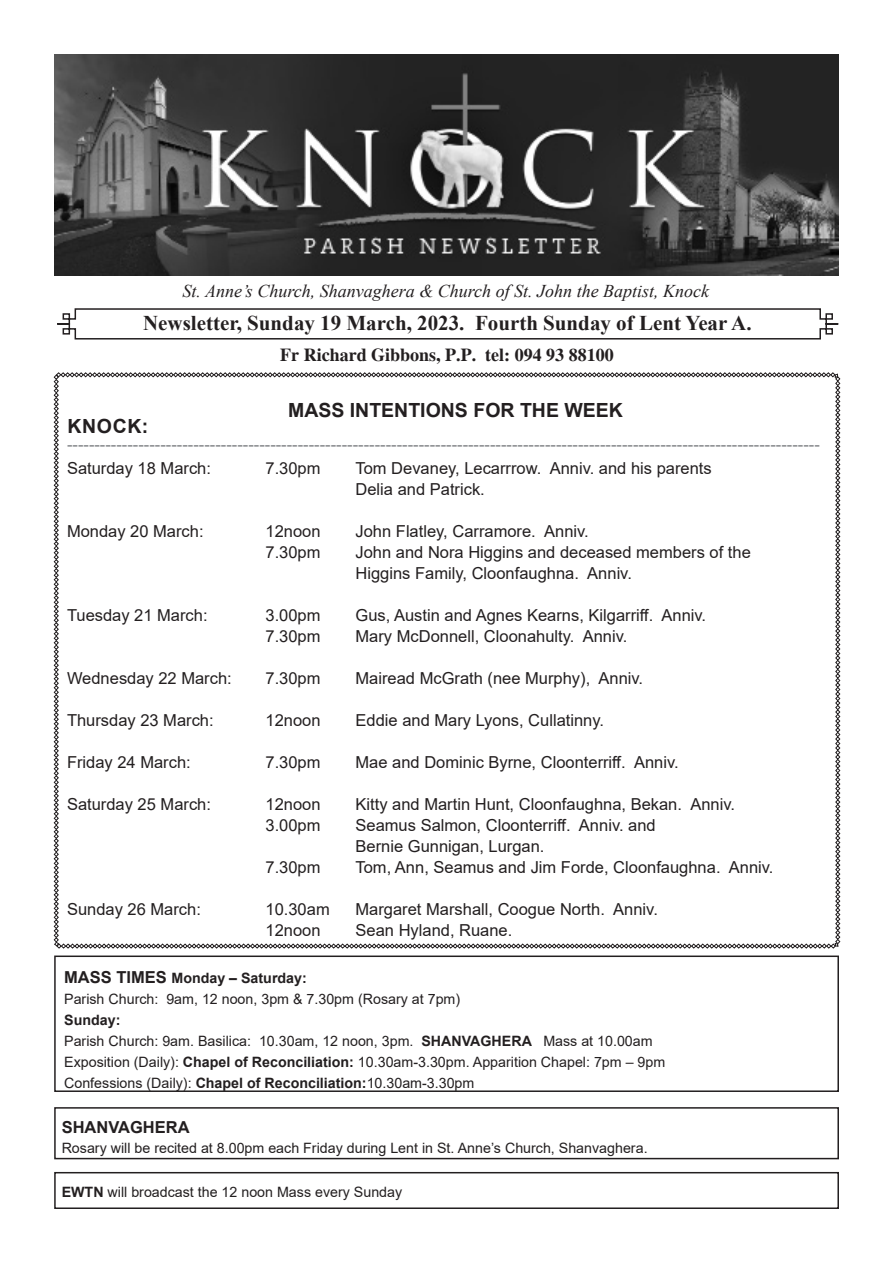
<style>
.page{position:relative;width:893px;height:1263px;background:#fff}
.page>*{position:absolute;margin:0;border:0;box-sizing:border-box;transform-origin:0 0}
.t1{font:700 21px "Times New Roman";color:#231f20}
.t2{font:700 19.5px "Arial";color:#231f20}
.t3{font:italic 18px "Times New Roman";color:#231f20}
.t4{font:700 18px "Times";color:#231f20}
.t5{font:16.5px/21px "Arial";color:#231f20}
.t6{font:16.5px "Arial";color:#8a8c8f}
.t7{font:700 16.5px "Arial";color:#231f20}
.t8{font:14.25px/21px "Arial";color:#231f20}
.s1{font-weight:700;font-size:16.5px}
.s2{font-weight:700}
</style>
<div class="page">
<svg style="left:54px;top:372px;width:786px;height:576px"></svg>
<svg style="left:57px;top:308px;width:782px;height:32px"></svg>
<img style="left:54px;top:54px;width:785px;height:221px">
<div style="left:54px;top:955px;width:785px;height:137px;border:2px solid #231f20"></div>
<div style="left:54px;top:1107px;width:785px;height:52px;border:2px solid #231f20"></div>
<div style="left:54px;top:1172px;width:785px;height:37px;border:2px solid #231f20"></div>
<p class="t3" style="left:183px;top:278px;width:528px">St. Anne’s Church, Shanvaghera &amp; Church of St. John the Baptist, Knock</p>
<p class="t1" style="left:143px;top:308px;width:610px">Newsletter, Sunday 19 March, 2023. Fourth Sunday of Lent Year A.</p>
<p class="t4" style="left:280px;top:344px;width:335px">Fr Richard Gibbons, P.P. tel: 094 93 88100</p>
<p class="t2" style="left:288px;top:396px;width:336px">MASS INTENTIONS FOR THE WEEK</p>
<p class="t2" style="left:67px;top:412px;width:83px">KNOCK:</p>
<p class="t6" style="left:67px;top:433px;width:754px">-----------------------------------------------------------------------------------------------------------------------------------------</p>
<p class="t5" style="left:67px;top:458px;width:145px">Saturday 18 March:</p>
<p class="t5" style="left:266px;top:458px;width:57px">7.30pm</p>
<p class="t5" style="left:356px;top:458px;width:358px">Tom Devaney, Lecarrrow. Anniv. and his parents<br>Delia and Patrick.</p>
<p class="t5" style="left:67px;top:521px;width:138px">Monday 20 March:</p>
<p class="t5" style="left:266px;top:521px;width:57px">12noon</p>
<p class="t5" style="left:356px;top:521px;width:235px">John Flatley, Carramore. Anniv.</p>
<p class="t5" style="left:266px;top:542px;width:57px">7.30pm</p>
<p class="t5" style="left:356px;top:542px;width:397px">John and Nora Higgins and deceased members of the<br>Higgins Family, Cloonfaughna. Anniv.</p>
<p class="t5" style="left:67px;top:605px;width:142px">Tuesday 21 March:</p>
<p class="t5" style="left:266px;top:605px;width:57px">3.00pm</p>
<p class="t5" style="left:356px;top:605px;width:352px">Gus, Austin and Agnes Kearns, Kilgarriff. Anniv.</p>
<p class="t5" style="left:266px;top:626px;width:57px">7.30pm</p>
<p class="t5" style="left:356px;top:626px;width:273px">Mary McDonnell, Cloonahulty. Anniv.</p>
<p class="t5" style="left:67px;top:668px;width:166px">Wednesday 22 March:</p>
<p class="t5" style="left:266px;top:668px;width:57px">7.30pm</p>
<p class="t5" style="left:356px;top:668px;width:289px">Mairead McGrath (nee Murphy), Anniv.</p>
<p class="t5" style="left:67px;top:710px;width:148px">Thursday 23 March:</p>
<p class="t5" style="left:266px;top:710px;width:57px">12noon</p>
<p class="t5" style="left:356px;top:710px;width:250px">Eddie and Mary Lyons, Cullatinny.</p>
<p class="t5" style="left:67px;top:752px;width:125px">Friday 24 March:</p>
<p class="t5" style="left:266px;top:752px;width:57px">7.30pm</p>
<p class="t5" style="left:356px;top:752px;width:325px">Mae and Dominic Byrne, Cloonterriff. Anniv.</p>
<p class="t5" style="left:67px;top:794px;width:145px">Saturday 25 March:</p>
<p class="t5" style="left:266px;top:794px;width:57px">12noon</p>
<p class="t5" style="left:356px;top:794px;width:381px">Kitty and Martin Hunt, Cloonfaughna, Bekan. Anniv.</p>
<p class="t5" style="left:266px;top:815px;width:57px">3.00pm</p>
<p class="t5" style="left:356px;top:815px;width:302px">Seamus Salmon, Cloonterriff. Anniv. and<br>Bernie Gunnigan, Lurgan.</p>
<p class="t5" style="left:266px;top:857px;width:57px">7.30pm</p>
<p class="t5" style="left:356px;top:857px;width:419px">Tom, Ann, Seamus and Jim Forde, Cloonfaughna. Anniv.</p>
<p class="t5" style="left:67px;top:899px;width:135px">Sunday 26 March:</p>
<p class="t5" style="left:266px;top:899px;width:66px">10.30am</p>
<p class="t5" style="left:356px;top:899px;width:304px">Margaret Marshall, Coogue North. Anniv.</p>
<p class="t5" style="left:266px;top:920px;width:57px">12noon</p>
<p class="t5" style="left:356px;top:920px;width:158px">Sean Hyland, Ruane.</p>
<p class="t8" style="left:64px;top:967px;width:397px"><span class="s1">MASS TIMES</span> <span class="s2">Monday – Saturday:<br></span>Parish Church: 9am, 12 noon, 3pm &amp; 7.30pm (Rosary at 7pm)</p>
<p class="t8" style="left:64px;top:1009px;width:603px"><span class="s2">Sunday:<br></span>Parish Church: 9am. Basilica: 10.30am, 12 noon, 3pm. <span class="s2">SHANVAGHERA</span> Mass at 10.00am Exposition (Daily): <span class="s2">Chapel of Reconciliation:</span> 10.30am-3.30pm. Apparition Chapel: 7pm – 9pm Confessions (Daily): <span class="s2">Chapel of Reconciliation:</span>10.30am-3.30pm</p>
<p class="t7" style="left:62px;top:1115px;width:130px">SHANVAGHERA</p>
<p class="t8" style="left:62px;top:1137px;width:587px">Rosary will be recited at 8.00pm each Friday during Lent in St. Anne’s Church, Shanvaghera.</p>
<p class="t8" style="left:62px;top:1182px;width:342px"><span class="s2">EWTN</span> will broadcast the 12 noon Mass every Sunday</p>
</div>
